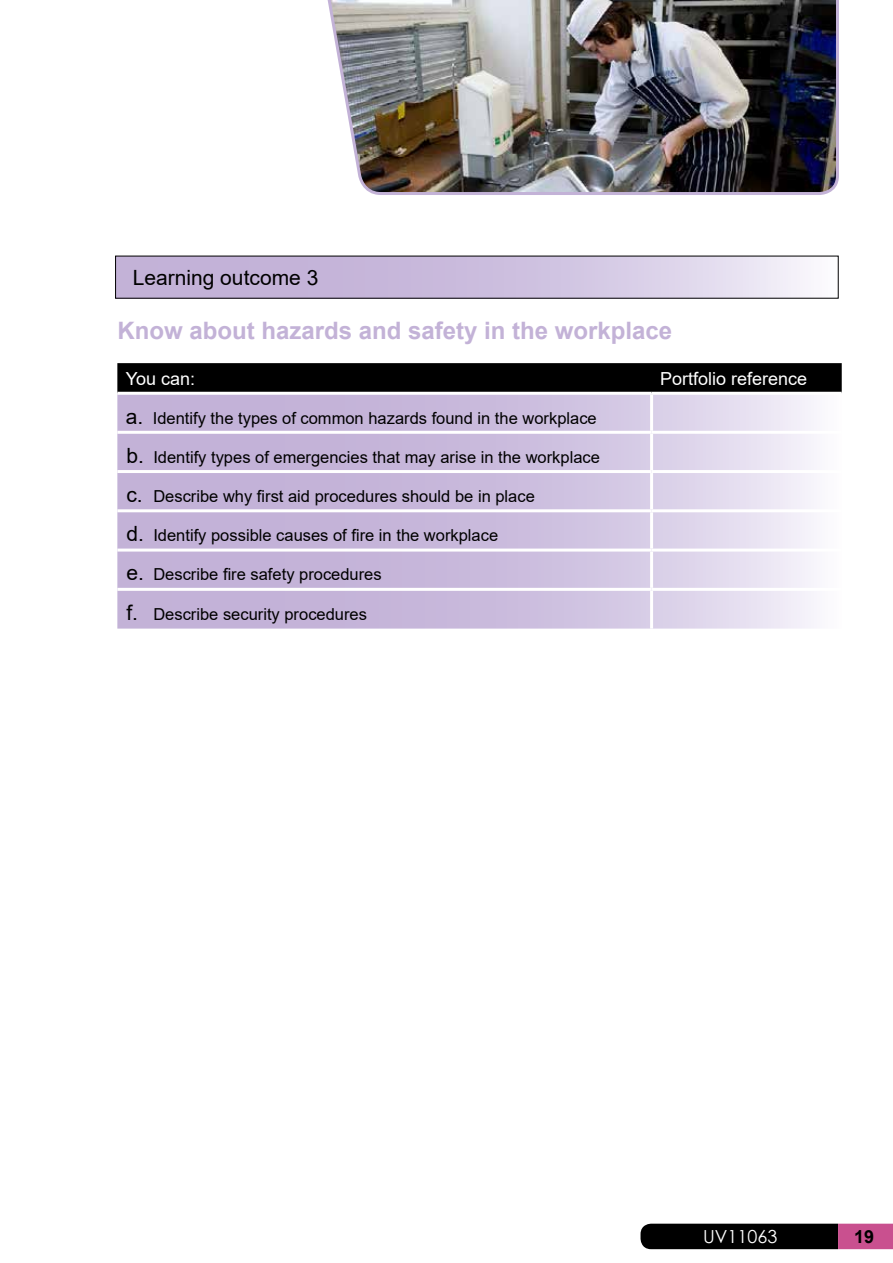
<style>
.page{position:relative;width:893px;height:1263px;background:#fff}
.page>*{position:absolute;margin:0;border:0;box-sizing:border-box;transform-origin:0 0}
.t1{font:700 24px "Arial";color:#c3b2d7}
.t2{font:21px "Arial";color:#000}
.t3{font:18px "Arial";color:#fff}
.t4{font:18px "Century Gothic";color:#fff}
.t5{font:700 18px "Arial";color:#000}
.t6{font:16.5px "Arial";color:#000}
.s1{font-size:21px}
</style>
<div class="page">
<svg style="left:640px;top:1224px;width:253px;height:25px;background:#2d1321"></svg>
<svg style="left:117px;top:258px;width:691px;height:38px;background:#d0c3e1"></svg>
<svg style="left:117px;top:363px;width:725px;height:29px;background:#030303"></svg>
<svg style="left:117px;top:395px;width:697px;height:234px;background:#cfc1e0"></svg>
<hr style="left:650px;top:395px;width:3px;height:36px;background:#fff">
<hr style="left:652px;top:431px;width:190px;height:3px;background:#fff">
<hr style="left:650px;top:434px;width:3px;height:36px;background:#fff">
<hr style="left:652px;top:470px;width:190px;height:3px;background:#fff">
<hr style="left:650px;top:473px;width:3px;height:36px;background:#fff">
<hr style="left:117px;top:509px;width:535px;height:3px;background:#fff">
<hr style="left:652px;top:509px;width:190px;height:3px;background:#fff">
<hr style="left:650px;top:512px;width:3px;height:37px;background:#fff">
<hr style="left:117px;top:549px;width:535px;height:3px;background:#fff">
<hr style="left:652px;top:549px;width:190px;height:3px;background:#fff">
<hr style="left:650px;top:552px;width:3px;height:36px;background:#fff">
<hr style="left:117px;top:588px;width:535px;height:3px;background:#fff">
<hr style="left:652px;top:588px;width:190px;height:3px;background:#fff">
<hr style="left:650px;top:591px;width:3px;height:38px;background:#fff">
<hr style="left:117px;top:431px;width:535px;height:3px;background:#fff">
<hr style="left:117px;top:470px;width:535px;height:3px;background:#fff">
<img style="left:327px;top:0;width:512px;height:195px">
<p class="t2" style="left:133px;top:263px;width:187px">Learning outcome 3</p>
<h1 class="t1" style="left:117px;top:314px;width:556px">Know about hazards and safety in the workplace</h1>
<p class="t3" style="left:126px;top:366px;width:71px">You can:</p>
<p class="t3" style="left:660px;top:366px;width:149px">Portfolio reference</p>
<p class="t6" style="left:126px;top:407px;width:472px"><span class="s1">a.</span> Identify the types of common hazards found in the workplace</p>
<p class="t6" style="left:126px;top:445px;width:475px"><span class="s1">b.</span> Identify types of emergencies that may arise in the workplace</p>
<p class="t6" style="left:126px;top:485px;width:410px"><span class="s1">c.</span> Describe why first aid procedures should be in place</p>
<p class="t6" style="left:126px;top:524px;width:373px"><span class="s1">d.</span> Identify possible causes of fire in the workplace</p>
<p class="t6" style="left:126px;top:563px;width:257px"><span class="s1">e.</span> Describe fire safety procedures</p>
<p class="t6" style="left:126px;top:602px;width:242px"><span class="s1">f.</span> Describe security procedures</p>
<p class="t4" style="left:703px;top:1223px;width:76px">UV11063</p>
<p class="t5" style="left:854px;top:1224px;width:22px">19</p>
</div>
